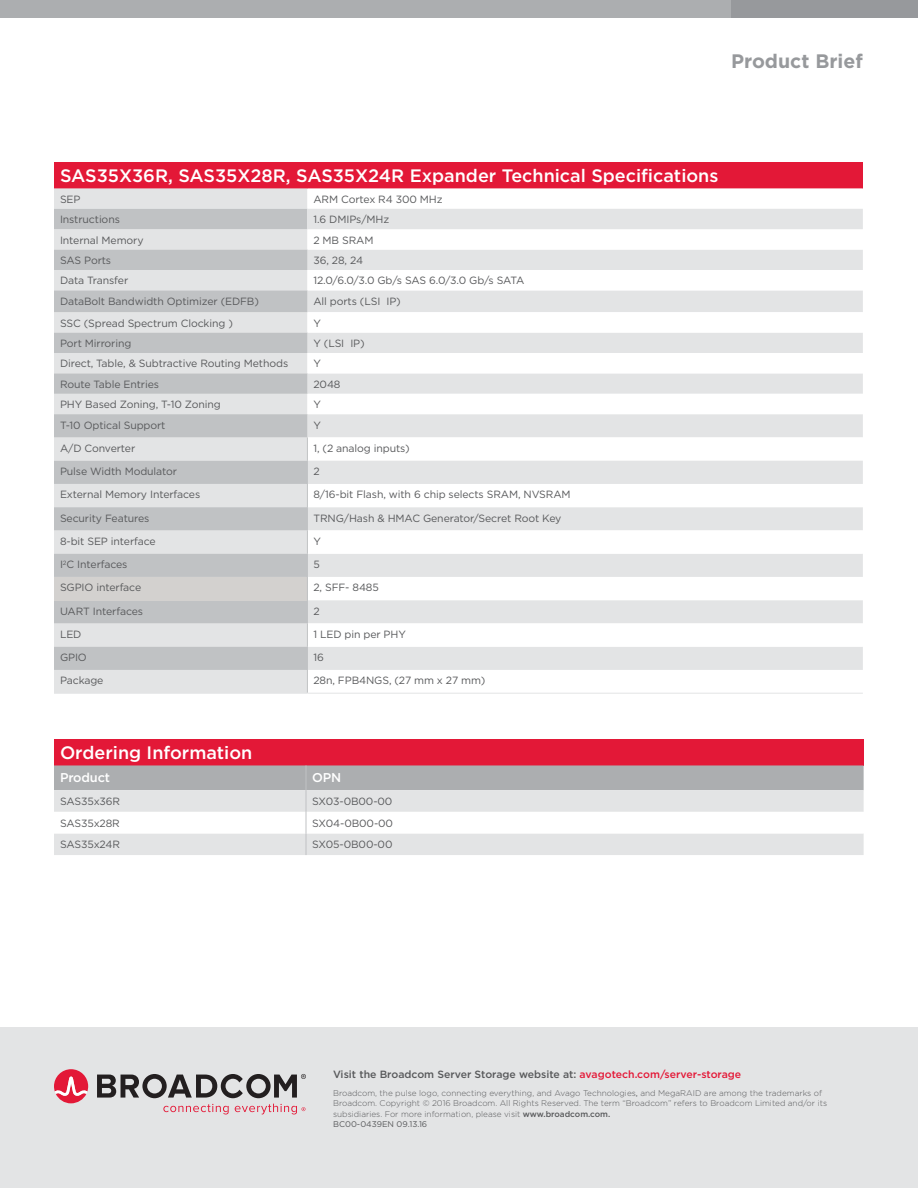
<style>
.page{position:relative;width:918px;height:1188px;background:#fff}
.page>*{position:absolute;margin:0;border:0;box-sizing:border-box;transform-origin:0 0}
.t1{font:700 19.5px "Gotham";color:#97999c}
.Chart_Heading_White{font:500 18px "Gotham";color:#fff}
.Chart_Header_8_5_9{font:500 12.75px "Gotham";letter-spacing:-.01em;color:#fff}
.Table_Text{font:10.5px "Gotham";letter-spacing:-.01em;color:#58595b}
.Website_Signoff_Blac{font:500 10.5px "Gotham";color:#58595b}
.legal_copy{font:300 8.25px/10.5px "Gotham";color:#58595b}
.Tiny_Attribute_Copy{font:8.25px "Gotham";color:#58595b}
.s1{color:#e31837}
.s2{font-weight:400}
.s3{font-weight:500}
</style>
<div class="page">
<div style="left:0;top:0;width:735px;height:18px;background:#acaeb0"></div>
<div style="left:731px;top:0;width:187px;height:18px;background:#97999c"></div>
<div style="left:0;top:1028px;width:918px;height:160px;background:#e3e4e5"></div>
<div style="left:54px;top:739px;width:810px;height:26px;background:#e31837"></div>
<svg style="left:54px;top:765px;width:810px;height:90px"></svg>
<div style="left:54px;top:162px;width:809px;height:26px;background:#e31837"></div>
<svg style="left:307px;top:188px;width:556px;height:482px"></svg>
<svg style="left:54px;top:209px;width:253px;height:228px;background:#cfd1d2"></svg>
<svg style="left:307px;top:209px;width:556px;height:275px;fill:#e3e4e5"></svg>
<svg style="left:54px;top:437px;width:254px;height:256px;background:#d1d2d4"></svg>
<hr style="left:54px;top:693px;width:253px;height:1px;background:#e3e4e5">
<hr style="left:307px;top:693px;width:556px;height:1px;background:#e3e4e5">
<svg style="left:163px;top:1104px;width:66px;height:10px"></svg>
<svg style="left:235px;top:1104px;width:71px;height:10px"></svg>
<svg style="left:97px;top:1074px;width:209px;height:24px"></svg>
<svg style="left:54px;top:1069px;width:34px;height:34px"></svg>
<h1 class="t1" style="left:731px;top:48px;width:133px">Product Brief</h1>
<p class="Chart_Heading_White" style="left:60px;top:164px;width:660px">SAS35X36R, SAS35X28R, SAS35X24R Expander Technical Specifications</p>
<p class="Table_Text" style="left:60px;top:192px;width:22px">SEP</p>
<p class="Table_Text" style="left:313px;top:192px;width:131px">ARM Cortex R4 300 MHz</p>
<p class="Table_Text" style="left:60px;top:213px;width:61px">Instructions</p>
<p class="Table_Text" style="left:313px;top:213px;width:77px">1.6 DMIPs/MHz</p>
<p class="Table_Text" style="left:60px;top:233px;width:85px">Internal Memory</p>
<p class="Table_Text" style="left:313px;top:233px;width:62px">2 MB SRAM</p>
<p class="Table_Text" style="left:60px;top:254px;width:53px">SAS Ports</p>
<p class="Table_Text" style="left:313px;top:254px;width:51px">36, 28, 24</p>
<p class="Table_Text" style="left:60px;top:274px;width:70px">Data Transfer</p>
<p class="Table_Text" style="left:313px;top:274px;width:213px">12.0/6.0/3.0 Gb/s SAS 6.0/3.0 Gb/s SATA</p>
<p class="Table_Text" style="left:60px;top:294px;width:200px">DataBolt Bandwidth Optimizer (EDFB)</p>
<p class="Table_Text" style="left:313px;top:294px;width:89px">All ports (LSI IP)</p>
<p class="Table_Text" style="left:60px;top:316px;width:174px">SSC (Spread Spectrum Clocking )</p>
<p class="Table_Text" style="left:313px;top:316px;width:9px">Y</p>
<p class="Table_Text" style="left:60px;top:337px;width:73px">Port Mirroring</p>
<p class="Table_Text" style="left:313px;top:337px;width:53px">Y (LSI IP)</p>
<p class="Table_Text" style="left:60px;top:357px;width:230px">Direct, Table, &amp; Subtractive Routing Methods</p>
<p class="Table_Text" style="left:313px;top:357px;width:9px">Y</p>
<p class="Table_Text" style="left:60px;top:377px;width:101px">Route Table Entries</p>
<p class="Table_Text" style="left:313px;top:377px;width:29px">2048</p>
<p class="Table_Text" style="left:60px;top:398px;width:162px">PHY Based Zoning, T-10 Zoning</p>
<p class="Table_Text" style="left:313px;top:398px;width:9px">Y</p>
<p class="Table_Text" style="left:60px;top:418px;width:107px">T-10 Optical Support</p>
<p class="Table_Text" style="left:313px;top:418px;width:9px">Y</p>
<p class="Table_Text" style="left:60px;top:441px;width:77px">A/D Converter</p>
<p class="Table_Text" style="left:313px;top:441px;width:98px">1, (2 analog inputs)</p>
<p class="Table_Text" style="left:60px;top:465px;width:119px">Pulse Width Modulator</p>
<p class="Table_Text" style="left:313px;top:465px;width:8px">2</p>
<p class="Table_Text" style="left:60px;top:488px;width:142px">External Memory Interfaces</p>
<p class="Table_Text" style="left:313px;top:488px;width:259px">8/16-bit Flash, with 6 chip selects SRAM, NVSRAM</p>
<p class="Table_Text" style="left:60px;top:511px;width:91px">Security Features</p>
<p class="Table_Text" style="left:313px;top:511px;width:250px">TRNG/Hash &amp; HMAC Generator/Secret Root Key</p>
<p class="Table_Text" style="left:60px;top:534px;width:97px">8-bit SEP interface</p>
<p class="Table_Text" style="left:313px;top:534px;width:9px">Y</p>
<p class="Table_Text" style="left:60px;top:558px;width:69px">I<sup>2</sup>C Interfaces</p>
<p class="Table_Text" style="left:313px;top:558px;width:8px">5</p>
<p class="Table_Text" style="left:60px;top:581px;width:83px">SGPIO interface</p>
<p class="Table_Text" style="left:313px;top:581px;width:67px">2, SFF- 8485</p>
<p class="Table_Text" style="left:60px;top:604px;width:85px">UART Interfaces</p>
<p class="Table_Text" style="left:313px;top:604px;width:8px">2</p>
<p class="Table_Text" style="left:60px;top:627px;width:23px">LED</p>
<p class="Table_Text" style="left:313px;top:627px;width:94px">1 LED pin per PHY</p>
<p class="Table_Text" style="left:60px;top:651px;width:28px">GPIO</p>
<p class="Table_Text" style="left:313px;top:651px;width:12px">16</p>
<p class="Table_Text" style="left:60px;top:674px;width:45px">Package</p>
<p class="Table_Text" style="left:313px;top:674px;width:174px">28n, FPB4NGS, (27 mm x 27 mm)</p>
<p class="Chart_Heading_White" style="left:60px;top:741px;width:194px">Ordering Information</p>
<p class="Chart_Header_8_5_9" style="left:60px;top:769px;width:52px">Product</p>
<p class="Chart_Header_8_5_9" style="left:312px;top:769px;width:31px">OPN</p>
<p class="Table_Text" style="left:60px;top:795px;width:62px">SAS35x36R</p>
<p class="Table_Text" style="left:312px;top:795px;width:82px">SX03-0B00-00</p>
<p class="Table_Text" style="left:60px;top:816px;width:61px">SAS35x28R</p>
<p class="Table_Text" style="left:312px;top:816px;width:83px">SX04-0B00-00</p>
<p class="Table_Text" style="left:60px;top:838px;width:62px">SAS35x24R</p>
<p class="Table_Text" style="left:312px;top:838px;width:82px">SX05-0B00-00</p>
<p class="Website_Signoff_Blac" style="left:333px;top:1067px;width:410px">Visit the Broadcom Server Storage website at: <span class="s1">avagotech.com/server-storage</span></p>
<p class="legal_copy" style="left:333px;top:1087px;width:496px">Broadcom, the pulse logo, connecting everything, and Avago Technologies<span class="s2">,</span> and MegaRAID are among the trademarks of<br>Broadcom. Copyright © 2016 Broadcom. All Rights Reserved. The term “Broadcom” refers to Broadcom Limited and/or its subsidiaries. For more information, please visit <span class="s3">www.broadcom.com.</span></p>
<p class="Tiny_Attribute_Copy" style="left:333px;top:1119px;width:96px">BC00-0439EN 09.13.16</p>
</div>
